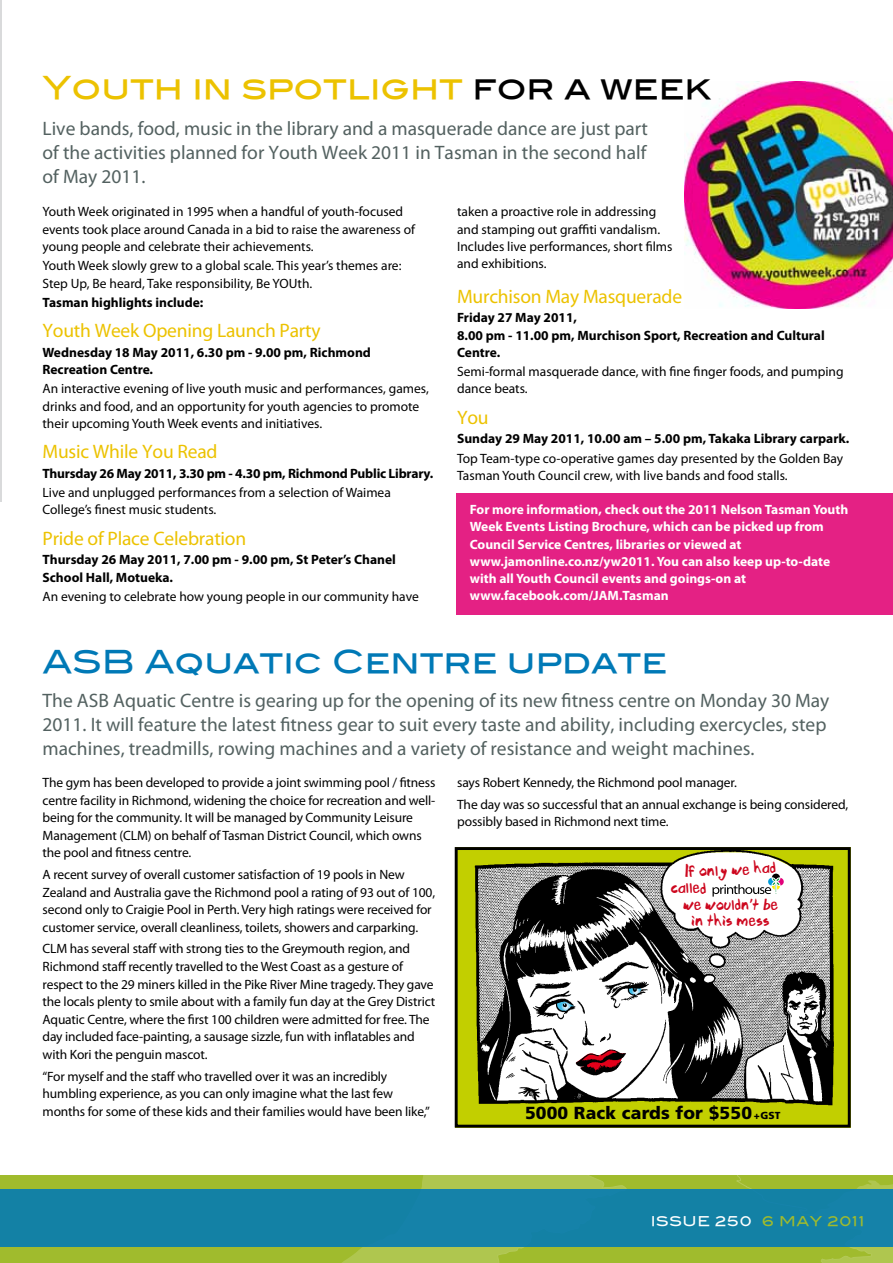
<style>
.page{position:relative;width:893px;height:1263px;background:#fff}
.page>*{position:absolute;margin:0;border:0;box-sizing:border-box;transform-origin:0 0}
.t1{font:31.5px "Blair Md ITCTT Medium";color:#ecc200}
.t2{font:31.5px "Blair Md ITCTT Medium";color:#0079b6}
.t3{font:19.5px/24px "Myriad Pro";color:#536160;text-align:justify}
.t4{font:19.5px "Myriad Pro";letter-spacing:-.01em;color:#ecc200}
.t5{font:17.4px/17.2px "Brook 23";color:#cd071e;scale:.8 1}
.t6{font:900 17.4px "Frutiger";letter-spacing:.01em;color:#000}
.t7{font:13.5px/17.5px "Myriad Pro";letter-spacing:-.01em;color:#000}
.t8{font:700 13.5px/17.2px "Myriad Pro";color:#000}
.t9{font:700 13.5px/17.2px "Myriad Pro";color:#fff}
.t10{font:13.5px "Blair Md ITCTT Medium";letter-spacing:.04em;color:#fff}
.s1{color:#000}
.s2{font-size:10.2px}
.s3{color:#a0bb2d}
</style>
<div class="page">
<div style="left:0;top:1175px;width:893px;height:88px;background:#a0bb2d"></div>
<svg style="left:348px;top:1082px;width:524px;height:181px"></svg>
<div style="left:0;top:1190px;width:893px;height:57px;background:#1381a5"></div>
<hr style="left:0;top:1190px;width:1px;height:57px;background:#0079b6">
<div style="left:455px;top:847px;width:396px;height:280px;background:#c2cf00"></div>
<div style="left:455px;top:847px;width:396px;height:280px;border:3px solid #000"></div>
<img style="left:473px;top:848px;width:361px;height:257px">
<div style="left:772px;top:874px;width:8px;height:8px;background:#000;border-radius:50%"></div>
<svg style="left:776px;top:878px;width:8px;height:8px"></svg>
<svg style="left:712px;top:877px;width:68px;height:19px"></svg>
<img style="left:685px;top:82px;width:208px;height:226px">
<hr style="left:0;top:0;width:1px;height:502px;background:#d9dadb">
<div style="left:457px;top:494px;width:436px;height:121px;background:#e42184"></div>
<h1 class="t1" style="left:43px;top:62px;width:670px">Youth in spotlight <span class="s1">for a week</span></h1>
<h2 class="t3" style="left:43px;top:116px;width:607px">Live bands, food, music in the library and a masquerade dance are just part of the activities planned for Youth Week 2011 in Tasman in the second half of May 2011.</h2>
<p class="t7" style="left:43px;top:203px;width:374px">Youth Week originated in 1995 when a handful of youth-focused events took place around Canada in a bid to raise the awareness of young people and celebrate their achievements.</p>
<p class="t7" style="left:43px;top:257px;width:360px">Youth Week slowly grew to a global scale. This year’s themes are:<br>Step Up, Be heard, Take responsibility, Be YOUth.</p>
<p class="t8" style="left:43px;top:293px;width:162px">Tasman highlights include:</p>
<h2 class="t4" style="left:43px;top:319px;width:280px">Youth Week Opening Launch Party</h2>
<p class="t8" style="left:43px;top:343px;width:330px">Wednesday 18 May 2011, 6.30 pm - 9.00 pm, Richmond<br>Recreation Centre.</p>
<p class="t7" style="left:43px;top:380px;width:388px">An interactive evening of live youth music and performances, games, drinks and food, and an opportunity for youth agencies to promote their upcoming Youth Week events and initiatives.</p>
<h2 class="t4" style="left:43px;top:440px;width:177px">Music While You Read</h2>
<p class="t8" style="left:43px;top:464px;width:392px">Thursday 26 May 2011, 3.30 pm - 4.30 pm, Richmond Public Library.</p>
<p class="t7" style="left:43px;top:484px;width:350px">Live and unplugged performances from a selection of Waimea<br>College’s finest music students.</p>
<h2 class="t4" style="left:43px;top:526px;width:205px">Pride of Place Celebration</h2>
<p class="t8" style="left:43px;top:551px;width:355px">Thursday 26 May 2011, 7.00 pm - 9.00 pm, St Peter’s Chanel<br>School Hall, Motueka.</p>
<p class="t7" style="left:43px;top:587px;width:378px">An evening to celebrate how young people in our community have</p>
<p class="t7" style="left:457px;top:203px;width:217px">taken a proactive role in addressing and stamping out graffiti vandalism.<br>Includes live performances, short films and exhibitions.</p>
<h2 class="t4" style="left:457px;top:284px;width:227px">Murchison May Masquerade</h2>
<p class="t8" style="left:457px;top:309px;width:369px">Friday 27 May 2011,<br>8.00 pm - 11.00 pm, Murchison Sport, Recreation and Cultural<br>Centre.</p>
<p class="t7" style="left:457px;top:363px;width:388px">Semi-formal masquerade dance, with fine finger foods, and pumping dance beats.</p>
<h2 class="t4" style="left:457px;top:405px;width:33px">You</h2>
<p class="t8" style="left:457px;top:430px;width:394px">Sunday 29 May 2011, 10.00 am – 5.00 pm, Takaka Library carpark.</p>
<p class="t7" style="left:457px;top:449px;width:388px">Top Team-type co-operative games day presented by the Golden Bay<br>Tasman Youth Council crew, with live bands and food stalls.</p>
<p class="t9" style="left:470px;top:501px;width:380px">For more information, check out the 2011 Nelson Tasman Youth Week Events Listing Brochure, which can be picked up from Council Service Centres, libraries or viewed at www.jamonline.co.nz/yw2011. You can also keep up-to-date with all Youth Council events and goings-on at www.facebook.com/JAM.Tasman</p>
<h1 class="t2" style="left:43px;top:635px;width:626px">ASB Aquatic Centre update</h1>
<p class="t3" style="left:43px;top:688px;width:788px;text-align:left">The ASB Aquatic Centre is gearing up for the opening of its new fitness centre on Monday 30 May<br>2011. It will feature the latest fitness gear to suit every taste and ability, including exercycles, step machines, treadmills, rowing machines and a variety of resistance and weight machines.</p>
<p class="t7" style="left:43px;top:773px;width:394px">The gym has been developed to provide a joint swimming pool / fitness centre facility in Richmond, widening the choice for recreation and well&shy;being for the community. It will be managed by Community Leisure Management (CLM) on behalf of Tasman District Council, which owns the pool and fitness centre.</p>
<p class="t7" style="left:43px;top:865px;width:394px">A recent survey of overall customer satisfaction of 19 pools in New Zealand and Australia gave the Richmond pool a rating of 93 out of 100, second only to Craigie Pool in Perth. Very high ratings were received for customer service, overall cleanliness, toilets, showers and carparking.</p>
<p class="t7" style="left:43px;top:940px;width:394px">CLM has several staff with strong ties to the Greymouth region, and Richmond staff recently travelled to the West Coast as a gesture of respect to the 29 miners killed in the Pike River Mine tragedy. They gave the locals plenty to smile about with a family fun day at the Grey District Aquatic Centre, where the first 100 children were admitted for free. The day included face-painting, a sausage sizzle, fun with inflatables and with Kori the penguin mascot.</p>
<p class="t7" style="left:43px;top:1067px;width:389px">“For myself and the staff who travelled over it was an incredibly humbling experience, as you can only imagine what the last few months for some of these kids and their families would have been like,”</p>
<p class="t7" style="left:457px;top:771px;width:392px;line-height:21.8px">says Robert Kennedy, the Richmond pool manager.<br>The day was so successful that an annual exchange is being considered,</p>
<p class="t7" style="left:457px;top:813px;width:213px">possibly based in Richmond next time.</p>
<p class="t5" style="left:671px;top:861px;width:133px;text-indent:14px">If only we had called</p>
<p class="t5" style="left:683px;top:896px;width:120px;line-height:15.6px;text-align:center">we wouldn’t be in this mess</p>
<p class="t6" style="left:525px;top:1102px;width:257px">5000 Rack cards for $550 <span class="s2">+GST</span></p>
<p class="t10" style="left:651px;top:1210px;width:215px">ISSUE 250 <span class="s3">6 MAY 2011</span></p>
</div>
